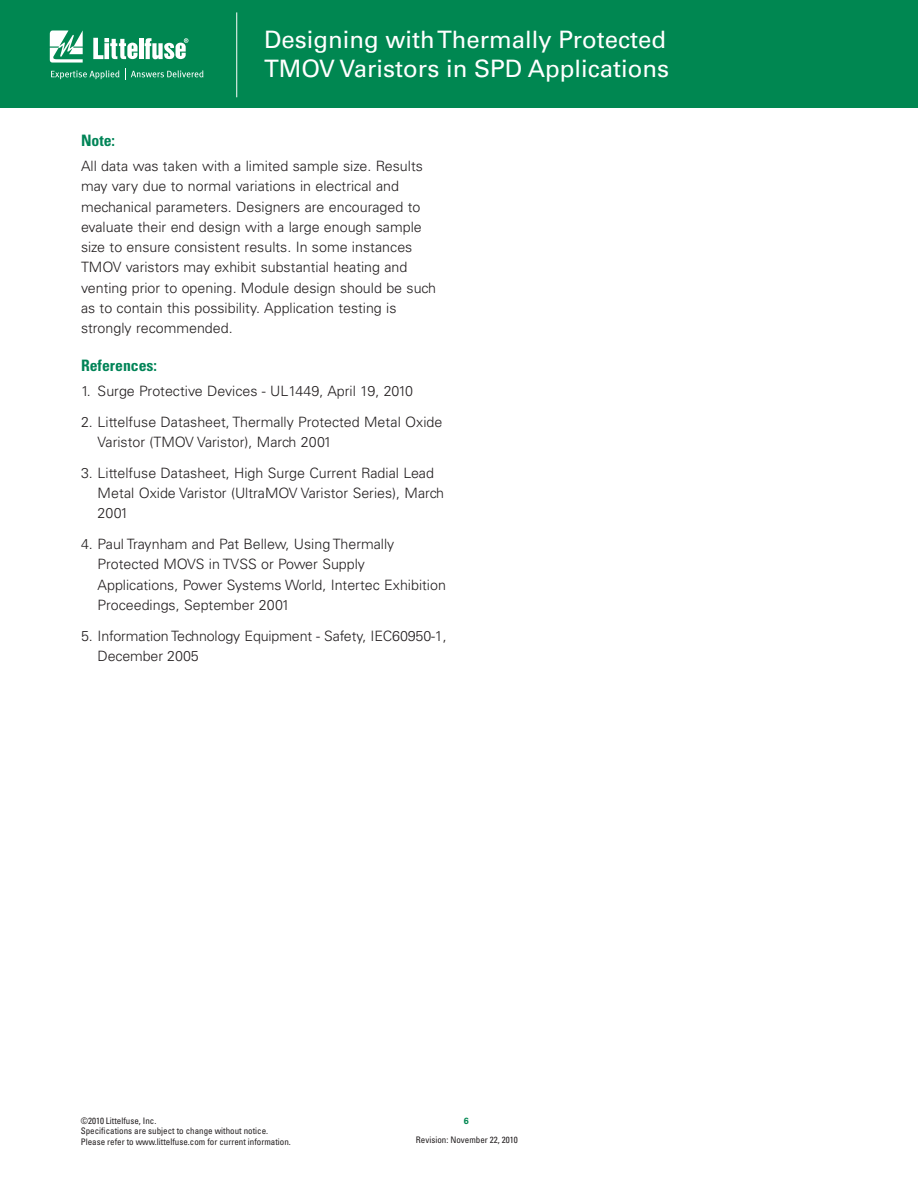
<style>
.page{position:relative;width:918px;height:1188px;background:#fff}
.page>*{position:absolute;margin:0;border:0;box-sizing:border-box;transform-origin:0 0}
.t1{font:24px/28.8px "Univers LT Std";color:#fff}
.t2{font:700 condensed 15.75px "Univers LT Std";color:#008457}
.t3{font:300 14.25px/20.2px "Univers LT Std";color:#231f20}
.t4{font:condensed 9px/10.5px "Univers LT Std";color:#231f20}
.t5{font:700 9px "Univers LT Std";color:#008751}
</style>
<div class="page">
<div style="left:0;top:0;width:918px;height:108px;background:#008751"></div>
<svg style="left:50px;top:30px;width:33px;height:33px"></svg>
<hr style="left:139px;top:38px;width:4px;height:21px;background:#fff">
<svg style="left:145px;top:38px;width:43px;height:21px"></svg>
<svg style="left:93px;top:38px;width:45px;height:21px"></svg>
<svg style="left:51px;top:70px;width:68px;height:9px"></svg>
<svg style="left:125px;top:69px;width:78px;height:11px"></svg>
<hr style="left:236px;top:12px;width:1px;height:85px;background:#fff">
<h1 class="t1" style="left:264px;top:27px;width:406px">Designing with Thermally Protected<br>TMOV Varistors in SPD Applications</h1>
<p class="t2" style="left:81px;top:135px;width:36px">Note:</p>
<p class="t3" style="left:81px;top:157px;width:356px">All data was taken with a limited sample size. Results may vary due to normal variations in electrical and mechanical parameters. Designers are encouraged to evaluate their end design with a large enough sample size to ensure consistent results. In some instances TMOV varistors may exhibit substantial heating and venting prior to opening. Module design should be such as to contain this possibility. Application testing is strongly recommended.</p>
<p class="t2" style="left:81px;top:360px;width:78px">References:</p>
<p class="t3" style="left:81px;top:382px;width:334px">1. Surge Protective Devices - UL1449, April 19, 2010</p>
<p class="t3" style="left:98px;top:413px;width:346px;text-indent:-17px">2. Littelfuse Datasheet, Thermally Protected Metal Oxide<br>Varistor (TMOV Varistor), March 2001</p>
<p class="t3" style="left:98px;top:464px;width:348px;text-indent:-17px">3. Littelfuse Datasheet, High Surge Current Radial Lead<br>Metal Oxide Varistor (UltraMOV Varistor Series), March<br>2001</p>
<p class="t3" style="left:98px;top:535px;width:350px;text-indent:-17px">4. Paul Traynham and Pat Bellew, Using Thermally Protected MOVS in TVSS or Power Supply Applications, Power Systems World, Intertec Exhibition Proceedings, September 2001</p>
<p class="t3" style="left:98px;top:626px;width:351px;text-indent:-17px">5. Information Technology Equipment - Safety, IEC60950-1,<br>December 2005</p>
<p class="t4" style="left:81px;top:1116px;width:77px">©2010 Littelfuse, Inc.</p>
<p class="t5" style="left:464px;top:1116px;width:7px">6</p>
<p class="t4" style="left:81px;top:1126px;width:212px">Specifications are subject to change without notice.<br>Please refer to www.littelfuse.com for current information.</p>
<p class="t4" style="left:416px;top:1136px;width:103px">Revision: November 22, 2010</p>
</div>
